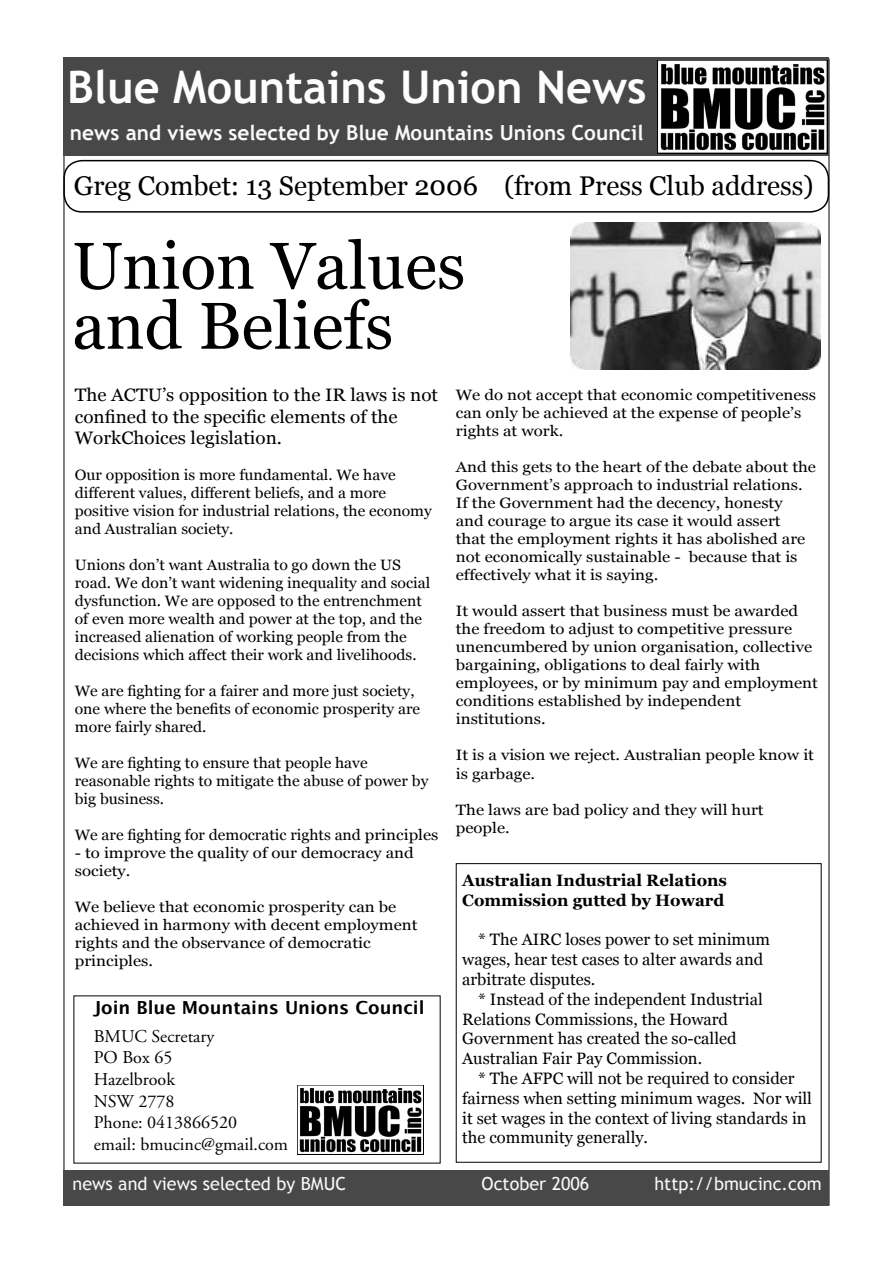
<style>
.page{position:relative;width:893px;height:1263px;background:#fff}
.page>*{position:absolute;margin:0;border:0;box-sizing:border-box;transform-origin:0 0}
.t1{font:66px/60px "Georgia";color:#000}
.t2{font:700 45px "Trebuchet MS";color:#fdfdfd}
.t3{font:27px "Georgia";color:#000}
.t4{font:700 20.85px "Trebuchet MS";color:#f9f9f9}
.t5{font:18px/21.6px "Georgia";color:#000;scale:1.05 1}
.t6{font:18px/21.6px "Adobe Garamond";color:#000}
.t7{font:18px "Trebuchet MS";color:#f9f9f9}
.t8{font:700 18px "Lucida Grande";color:#000}
.t9{font:16.5px/19.8px "Georgia";color:#000}
.t10{font:700 16.5px/19.8px "Georgia";color:#000}
.t11{font:15px/18px "Georgia";color:#000;scale:1.12 1}
.t12{font:15px/18px "Georgia";color:#000;scale:1.05 1}
</style>
<div class="page">
<div style="left:64px;top:58px;width:765px;height:98px;background:#484848"></div>
<svg style="left:63px;top:159px;width:767px;height:53px"></svg>
<div style="left:64px;top:1170px;width:765px;height:35px;background:#484848"></div>
<img style="left:570px;top:222px;width:251px;height:147px">
<img style="left:298px;top:1085px;width:126px;height:69px">
<img style="left:658px;top:60px;width:169px;height:93px">
<h2 class="t2" style="left:67px;top:59px;width:581px">Blue Mountains Union News</h2>
<h3 class="t4" style="left:70px;top:119px;width:575px">news and views selected by Blue Mountains Unions Council</h3>
<h3 class="t3" style="left:74px;top:170px;width:741px">Greg Combet: 13 September 2006 (from Press Club address)</h3>
<h1 class="t1" style="left:72px;top:236px;width:395px">Union Values and Beliefs</h1>
<p class="t5" style="left:75px;top:384px;width:347px">The ACTU’s opposition to the IR laws is not confined to the specific elements of the<br>WorkChoices legislation.</p>
<p class="t12" style="left:75px;top:466px;width:341px">Our opposition is more fundamental. We have different values, different beliefs, and a more positive vision for industrial relations, the economy and Australian society.</p>
<p class="t12" style="left:75px;top:556px;width:340px">Unions don’t want Australia to go down the US road. We don’t want widening inequality and social dysfunction. We are opposed to the entrenchment of even more wealth and power at the top, and the increased alienation of working people from the decisions which affect their work and livelihoods.</p>
<p class="t12" style="left:75px;top:682px;width:330px">We are fighting for a fairer and more just society, one where the benefits of economic prosperity are more fairly shared.</p>
<p class="t12" style="left:75px;top:754px;width:338px">We are fighting to ensure that people have reasonable rights to mitigate the abuse of power by big business.</p>
<p class="t12" style="left:75px;top:826px;width:348px">We are fighting for democratic rights and principles</p>
<p class="t11" style="left:75px;top:844px;width:304px">- to improve the quality of our democracy and society.</p>
<p class="t11" style="left:75px;top:898px;width:307px">We believe that economic prosperity can be achieved in harmony with decent employment rights and the observance of democratic principles.</p>
<p class="t11" style="left:456px;top:386px;width:323px">We do not accept that economic competitiveness can only be achieved at the expense of people’s rights at work.</p>
<p class="t11" style="left:456px;top:458px;width:323px">And this gets to the heart of the debate about the Government’s approach to industrial relations.<br>If the Government had the decency, honesty<br>and courage to argue its case it would assert<br>that the employment rights it has abolished are not economically sustainable - because that is effectively what it is saying.</p>
<p class="t11" style="left:456px;top:602px;width:325px">It would assert that business must be awarded the freedom to adjust to competitive pressure unencumbered by union organisation, collective bargaining, obligations to deal fairly with employees, or by minimum pay and employment conditions established by independent institutions.</p>
<p class="t11" style="left:456px;top:746px;width:321px">It is a vision we reject. Australian people know it is garbage.</p>
<p class="t11" style="left:456px;top:800px;width:276px">The laws are bad policy and they will hurt people.</p>
<p class="t10" style="left:462px;top:870px;width:266px">Australian Industrial Relations<br>Commission gutted by Howard</p>
<p class="t9" style="left:462px;top:930px;width:309px;text-indent:16px">* The AIRC loses power to set minimum wages, hear test cases to alter awards and arbitrate disputes.</p>
<p class="t9" style="left:462px;top:989px;width:302px;text-indent:16px">* Instead of the independent Industrial Relations Commissions, the Howard Government has created the so-called Australian Fair Pay Commission.</p>
<p class="t9" style="left:462px;top:1068px;width:351px;text-indent:16px">* The AFPC will not be required to consider fairness when setting minimum wages. Nor will it set wages in the context of living standards in the community generally.</p>
<p class="t8" style="left:94px;top:997px;width:332px">Join Blue Mountains Unions Council</p>
<p class="t6" style="left:94px;top:1026px;width:196px">BMUC Secretary<br>PO Box 65<br>Hazelbrook<br>NSW 2778<br>Phone: 0413866520<br>email: bmucinc@gmail.com</p>
<p class="t7" style="left:73px;top:1173px;width:275px">news and views selected by BMUC</p>
<p class="t7" style="left:482px;top:1173px;width:109px">October 2006</p>
<p class="t7" style="left:654px;top:1173px;width:169px">http://bmucinc.com</p>
</div>
